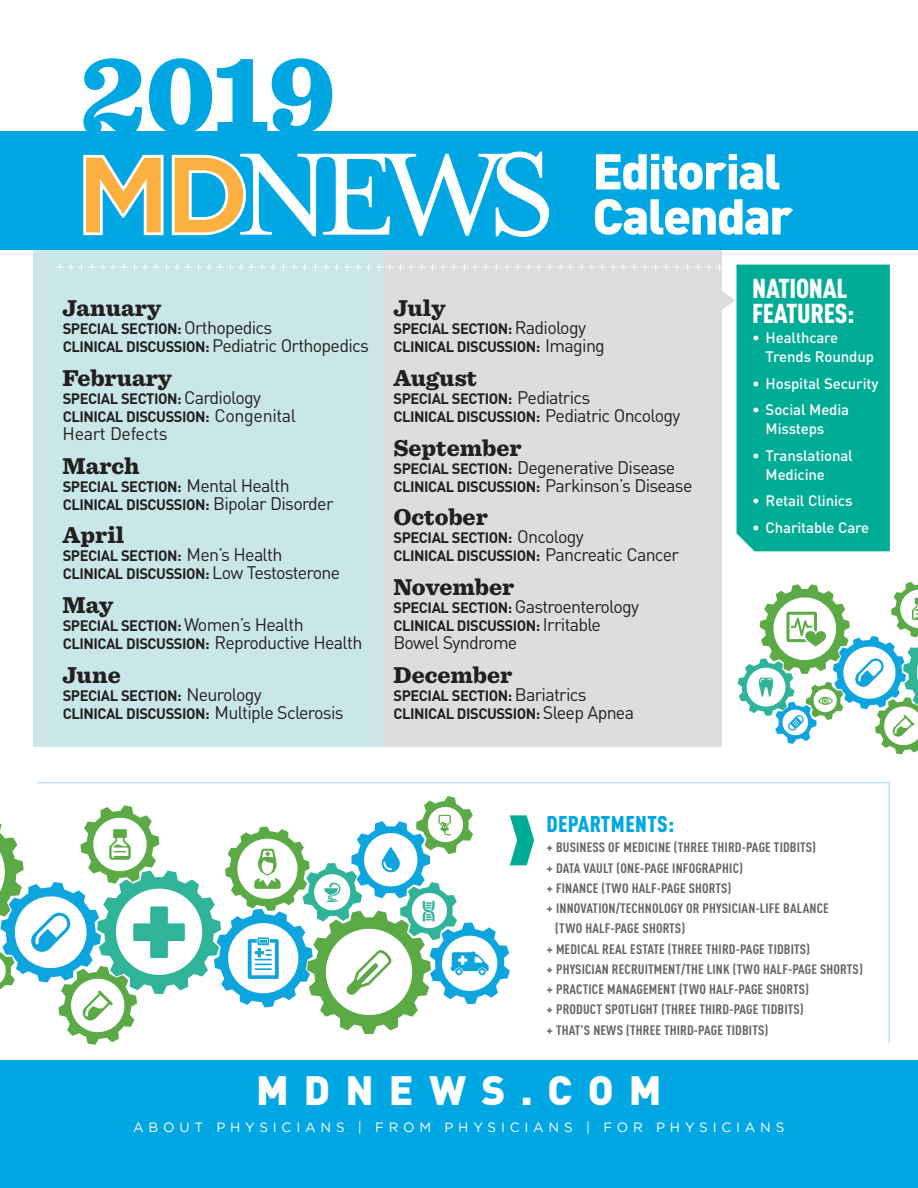
<style>
.page{position:relative;width:918px;height:1188px;background:#fff}
.page>*{position:absolute;margin:0;border:0;box-sizing:border-box;transform-origin:0 0}
.t1{font:900 114px "Sentinel";color:#00a7e2}
.t2{font:900 49.5px/45px "DIN Pro";letter-spacing:-.035em;color:#fff}
.t3{font:900 40.5px "DIN";letter-spacing:.375em;color:#fff}
.t4{font:900 27px/25.5px "DIN Cond";letter-spacing:-.01em;color:#fff}
.t5{font:900 24px "Sentinel";color:#231f20}
.t6{font:900 22.5px "DIN Cond";letter-spacing:.02em;color:#00a7e2}
.t7{font:18px "DIN Pro";letter-spacing:-.04em;color:#231f20}
.t8{font:18px "DIN Pro";letter-spacing:-.02em;color:#231f20}
.t9{font:700 15px/18px "DIN Pro";letter-spacing:-.03em;color:#231f20}
.t10{font:500 15px/19.5px "DIN Pro";letter-spacing:-.01em;color:#fff}
.t11{font:700 13.5px "DIN Cond";letter-spacing:.01em;color:#636466;scale:1.05 1}
.t12{font:13.5px "Gotham";letter-spacing:.355em;color:#fff}
.s1{font-weight:400;font-size:18px}
.s2{font-weight:700;font-size:15px}
</style>
<div class="page">
<svg style="left:36px;top:782px;width:854px;height:262px"></svg>
<div style="left:0;top:1061px;width:918px;height:127px;background:#00a7e2"></div>
<div style="left:33px;top:250px;width:350px;height:496px;background:#c9e7e9"></div>
<div style="left:383px;top:250px;width:338px;height:496px;background:#dcddde"></div>
<div style="left:0;top:131px;width:918px;height:119px;background:#00a7e2"></div>
<svg style="left:83px;top:152px;width:466px;height:85px"></svg>
<svg style="left:57px;top:264px;width:783px;height:7px"></svg>
<svg style="left:721px;top:291px;width:14px;height:19px"></svg>
<svg style="left:736px;top:265px;width:154px;height:286px;fill:#00ac95"></svg>
<svg style="left:738px;top:581px;width:180px;height:173px"></svg>
<svg style="left:0;top:796px;width:534px;height:249px"></svg>
<h1 class="t1" style="left:80px;top:3px;width:258px">2019</h1>
<h3 class="t5" style="left:63px;top:289px;width:100px">January</h3>
<p class="t9" style="left:63px;top:319px;width:211px">SPECIAL SECTION: <span class="s1">Orthopedics</span></p>
<p class="t7" style="left:63px;top:333px;width:308px"><span class="s2">CLINICAL DISCUSSION:</span> Pediatric Orthopedics</p>
<h3 class="t5" style="left:63px;top:359px;width:111px">February</h3>
<p class="t9" style="left:63px;top:389px;width:235px">SPECIAL SECTION: <span class="s1">Cardiology<br></span>CLINICAL DISCUSSION: <span class="s1">Congenital</span></p>
<p class="t8" style="left:63px;top:421px;width:106px">Heart Defects</p>
<h3 class="t5" style="left:63px;top:447px;width:78px">March</h3>
<p class="t9" style="left:63px;top:477px;width:272px">SPECIAL SECTION: <span class="s1">Mental Health<br></span>CLINICAL DISCUSSION: <span class="s1">Bipolar Disorder</span></p>
<h3 class="t5" style="left:63px;top:516px;width:63px">April</h3>
<p class="t9" style="left:63px;top:546px;width:279px">SPECIAL SECTION: <span class="s1">Men’s Health<br></span>CLINICAL DISCUSSION: <span class="s1">Low Testosterone</span></p>
<h3 class="t5" style="left:63px;top:586px;width:52px">May</h3>
<p class="t9" style="left:63px;top:616px;width:301px">SPECIAL SECTION: <span class="s1">Women’s Health<br></span>CLINICAL DISCUSSION: <span class="s1">Reproductive Health</span></p>
<h3 class="t5" style="left:63px;top:656px;width:60px">June</h3>
<p class="t9" style="left:63px;top:686px;width:282px">SPECIAL SECTION: <span class="s1">Neurology<br></span>CLINICAL DISCUSSION: <span class="s1">Multiple Sclerosis</span></p>
<h2 class="t2" style="left:592px;top:147px;width:202px">Editorial<br>Calendar</h2>
<h3 class="t5" style="left:393px;top:289px;width:54px">July</h3>
<p class="t9" style="left:393px;top:319px;width:213px">SPECIAL SECTION: <span class="s1">Radiology<br></span>CLINICAL DISCUSSION: <span class="s1">Imaging</span></p>
<h3 class="t5" style="left:393px;top:359px;width:85px">August</h3>
<p class="t9" style="left:393px;top:389px;width:288px">SPECIAL SECTION: <span class="s1">Pediatrics<br></span>CLINICAL DISCUSSION: <span class="s1">Pediatric Oncology</span></p>
<h3 class="t5" style="left:393px;top:429px;width:130px">September</h3>
<p class="t7" style="left:393px;top:455px;width:283px"><span class="s2">SPECIAL SECTION:</span> Degenerative Disease</p>
<p class="t9" style="left:393px;top:477px;width:301px">CLINICAL DISCUSSION: <span class="s1">Parkinson’s Disease</span></p>
<h3 class="t5" style="left:393px;top:498px;width:96px">October</h3>
<p class="t9" style="left:393px;top:528px;width:287px">SPECIAL SECTION: <span class="s1">Oncology<br></span>CLINICAL DISCUSSION: <span class="s1">Pancreatic Cancer</span></p>
<h3 class="t5" style="left:393px;top:568px;width:122px">November</h3>
<p class="t7" style="left:393px;top:594px;width:247px"><span class="s2">SPECIAL SECTION:</span> Gastroenterology</p>
<p class="t9" style="left:393px;top:616px;width:209px">CLINICAL DISCUSSION: <span class="s1">Irritable</span></p>
<p class="t7" style="left:393px;top:630px;width:126px">Bowel Syndrome</p>
<h3 class="t5" style="left:393px;top:656px;width:120px">December</h3>
<p class="t9" style="left:393px;top:686px;width:242px">SPECIAL SECTION: <span class="s1">Bariatrics<br></span>CLINICAL DISCUSSION: <span class="s1">Sleep Apnea</span></p>
<h3 class="t4" style="left:752px;top:275px;width:104px">NATIONAL<br>FEATURES:</h3>
<p class="t10" style="left:766px;top:327px;width:110px;text-indent:-14px">• Healthcare<br>Trends Roundup</p>
<p class="t10" style="left:752px;top:373px;width:128px">• Hospital Security</p>
<p class="t10" style="left:766px;top:399px;width:85px;text-indent:-14px">• Social Media<br>Missteps</p>
<p class="t10" style="left:766px;top:445px;width:89px;text-indent:-14px">• Translational<br>Medicine</p>
<p class="t10" style="left:752px;top:491px;width:102px">• Retail Clinics</p>
<p class="t10" style="left:752px;top:517px;width:119px">• Charitable Care</p>
<h3 class="t6" style="left:546px;top:810px;width:129px">DEPARTMENTS:</h3>
<p class="t11" style="left:546px;top:839px;width:258px">+ BUSINESS OF MEDICINE (THREE THIRD-PAGE TIDBITS)</p>
<p class="t11" style="left:546px;top:860px;width:189px">+ DATA VAULT (ONE-PAGE INFOGRAPHIC)</p>
<p class="t11" style="left:546px;top:880px;width:178px">+ FINANCE (TWO HALF-PAGE SHORTS)</p>
<p class="t11" style="left:546px;top:900px;width:270px">+ INNOVATION/TECHNOLOGY OR PHYSICIAN-LIFE BALANCE</p>
<p class="t11" style="left:555px;top:920px;width:125px">(TWO HALF-PAGE SHORTS)</p>
<p class="t11" style="left:546px;top:941px;width:253px">+ MEDICAL REAL ESTATE (THREE THIRD-PAGE TIDBITS)</p>
<p class="t11" style="left:546px;top:961px;width:303px">+ PHYSICIAN RECRUITMENT/THE LINK (TWO HALF-PAGE SHORTS)</p>
<p class="t11" style="left:546px;top:981px;width:251px">+ PRACTICE MANAGEMENT (TWO HALF-PAGE SHORTS)</p>
<p class="t11" style="left:546px;top:1001px;width:246px">+ PRODUCT SPOTLIGHT (THREE THIRD-PAGE TIDBITS)</p>
<p class="t11" style="left:546px;top:1022px;width:213px">+ THAT’S NEWS (THREE THIRD-PAGE TIDBITS)</p>
<h3 class="t3" style="left:256px;top:1063px;width:407px">MDNEWS.COM</h3>
<p class="t12" style="left:133px;top:1119px;width:653px">ABOUT PHYSICIANS | FROM PHYSICIANS | FOR PHYSICIANS</p>
</div>
